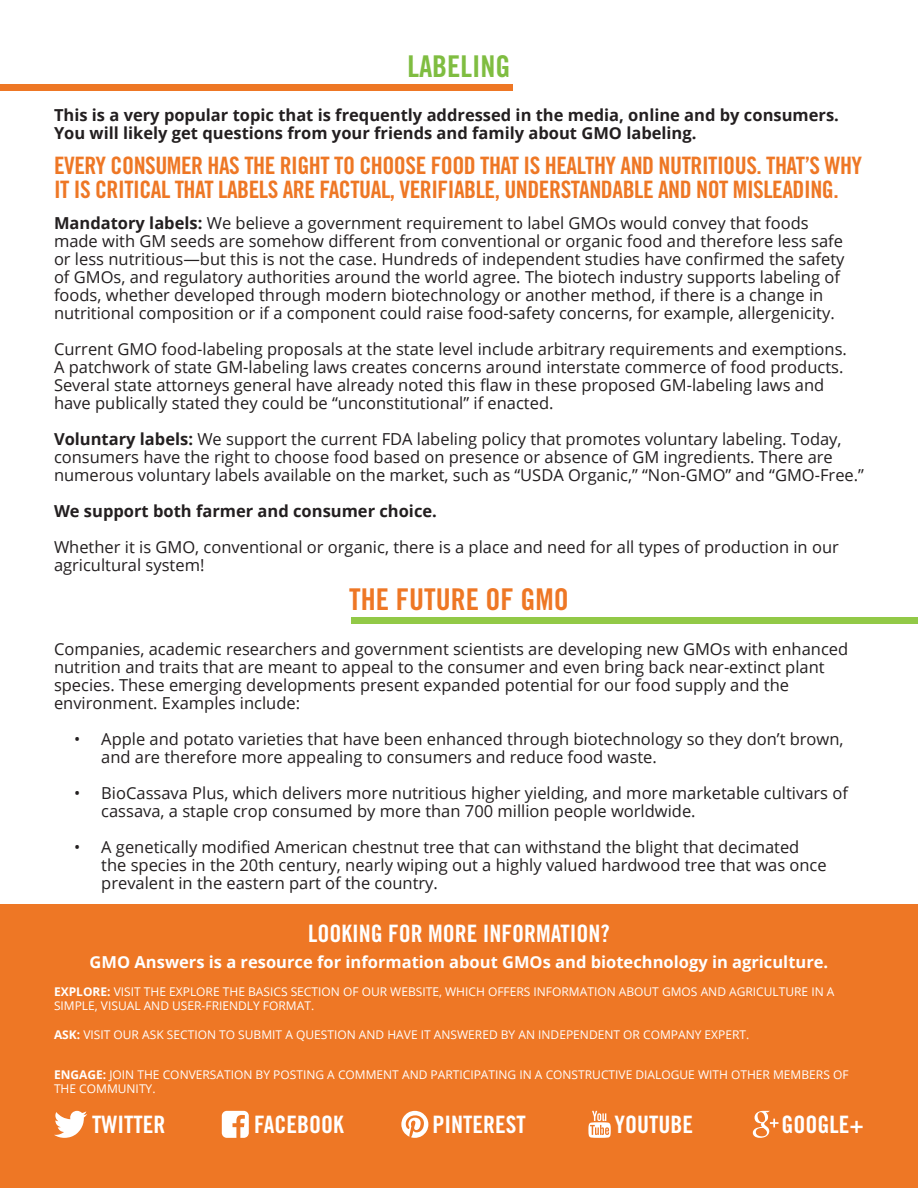
<style>
.page{position:relative;width:918px;height:1188px;background:#fff}
.page>*{position:absolute;margin:0;border:0;box-sizing:border-box;transform-origin:0 0}
.t1{font:30px "Trade Gothic Bold Cond Twenty";color:#ee7725}
.t2{font:30px "Trade Gothic Bold Cond Twenty";color:#7fbd41}
.t3{font:24px/24px "Trade Gothic Bold Cond Twenty";letter-spacing:-.02em;color:#ee7725}
.t4{font:24px "Trade Gothic Bold Cond Twenty";color:#fff}
.t5{font:16.5px/18px "Open Sans";color:#231f20}
.t6{font:700 16.5px/18px "Open Sans";color:#231f20}
.t7{font:700 16.5px "Open Sans";color:#fff}
.t8{font:12px/14.4px "Open Sans";color:#fff}
.s1{font-weight:700}
</style>
<div class="page">
<div style="left:0;top:905px;width:918px;height:283px;background:#ee7725"></div>
<div style="left:0;top:84px;width:513px;height:7px;background:#ee7725"></div>
<div style="left:351px;top:617px;width:567px;height:7px;background:#92c947"></div>
<svg style="left:222px;top:1111px;width:27px;height:27px"></svg>
<svg style="left:753px;top:1111px;width:25px;height:27px"></svg>
<svg style="left:54px;top:1111px;width:33px;height:27px"></svg>
<svg style="left:401px;top:1111px;width:27px;height:27px"></svg>
<svg style="left:588px;top:1111px;width:23px;height:27px"></svg>
<p class="t2" style="left:407px;top:48px;width:105px">LABELING</p>
<p class="t6" style="left:54px;top:105px;width:786px">This is a very popular topic that is frequently addressed in the media, online and by consumers.<br>You will likely get questions from your friends and family about GMO labeling.</p>
<p class="t3" style="left:54px;top:153px;width:810px">EVERY CONSUMER HAS THE RIGHT TO CHOOSE FOOD THAT IS HEALTHY AND NUTRITIOUS. THAT’S WHY<br>IT IS CRITICAL THAT LABELS ARE FACTUAL, VERIFIABLE, UNDERSTANDABLE AND NOT MISLEADING.</p>
<p class="t5" style="left:54px;top:213px;width:792px"><span class="s1">Mandatory labels:</span> We believe a government requirement to label GMOs would convey that foods made with GM seeds are somehow different from conventional or organic food and therefore less safe or less nutritious—but this is not the case. Hundreds of independent studies have confirmed the safety of GMOs, and regulatory authorities around the world agree. The biotech industry supports labeling of foods, whether developed through modern biotechnology or another method, if there is a change in nutritional composition or if a component could raise food-safety concerns, for example, allergenicity.</p>
<p class="t5" style="left:54px;top:339px;width:794px">Current GMO food-labeling proposals at the state level include arbitrary requirements and exemptions.<br>A patchwork of state GM-labeling laws creates concerns around interstate commerce of food products.<br>Several state attorneys general have already noted this flaw in these proposed GM-labeling laws and have publically stated they could be “unconstitutional” if enacted.</p>
<p class="t5" style="left:54px;top:429px;width:812px"><span class="s1">Voluntary labels:</span> We support the current FDA labeling policy that promotes voluntary labeling. Today, consumers have the right to choose food based on presence or absence of GM ingredients. There are numerous voluntary labels available on the market, such as “USDA Organic,” “Non-GMO” and “GMO-Free.”</p>
<p class="t6" style="left:54px;top:501px;width:384px">We support both farmer and consumer choice.</p>
<p class="t5" style="left:54px;top:537px;width:786px">Whether it is GMO, conventional or organic, there is a place and need for all types of production in our agricultural system!</p>
<p class="t1" style="left:349px;top:581px;width:221px">THE FUTURE OF GMO</p>
<p class="t5" style="left:54px;top:640px;width:796px">Companies, academic researchers and government scientists are developing new GMOs with enhanced nutrition and traits that are meant to appeal to the consumer and even bring back near-extinct plant species. These emerging developments present expanded potential for our food supply and the environment. Examples include:</p>
<p class="t5" style="left:101px;top:730px;width:744px;text-indent:-27px">• Apple and potato varieties that have been enhanced through biotechnology so they don’t brown, and are therefore more appealing to consumers and reduce food waste.</p>
<p class="t5" style="left:101px;top:784px;width:748px;text-indent:-27px">• BioCassava Plus, which delivers more nutritious higher yielding, and more marketable cultivars of cassava, a staple crop consumed by more than 700 million people worldwide.</p>
<p class="t5" style="left:101px;top:838px;width:727px;text-indent:-27px">• A genetically modified American chestnut tree that can withstand the blight that decimated the species in the 20th century, nearly wiping out a highly valued hardwood tree that was once prevalent in the eastern part of the country.</p>
<p class="t4" style="left:308px;top:919px;width:303px">LOOKING FOR MORE INFORMATION?</p>
<p class="t7" style="left:90px;top:950px;width:740px">GMO Answers is a resource for information about GMOs and biotechnology in agriculture.</p>
<p class="t8" style="left:54px;top:984px;width:782px"><span class="s1">EXPLORE:</span> VISIT THE EXPLORE THE BASICS SECTION OF OUR WEBSITE, WHICH OFFERS INFORMATION ABOUT GMOS AND AGRICULTURE IN A<br>SIMPLE, VISUAL AND USER-FRIENDLY FORMAT.</p>
<p class="t8" style="left:54px;top:1027px;width:697px"><span class="s1">ASK:</span> VISIT OUR ASK SECTION TO SUBMIT A QUESTION AND HAVE IT ANSWERED BY AN INDEPENDENT OR COMPANY EXPERT.</p>
<p class="t8" style="left:54px;top:1067px;width:796px"><span class="s1">ENGAGE:</span> JOIN THE CONVERSATION BY POSTING A COMMENT AND PARTICIPATING IN A CONSTRUCTIVE DIALOGUE WITH OTHER MEMBERS OF<br>THE COMMUNITY.</p>
<p class="t4" style="left:92px;top:1110px;width:75px">TWITTER</p>
<p class="t4" style="left:254px;top:1110px;width:91px">FACEBOOK</p>
<p class="t4" style="left:432px;top:1110px;width:95px">PINTEREST</p>
<p class="t4" style="left:614px;top:1110px;width:80px">YOUTUBE</p>
<p class="t4" style="left:782px;top:1110px;width:84px">GOOGLE+</p>
</div>
